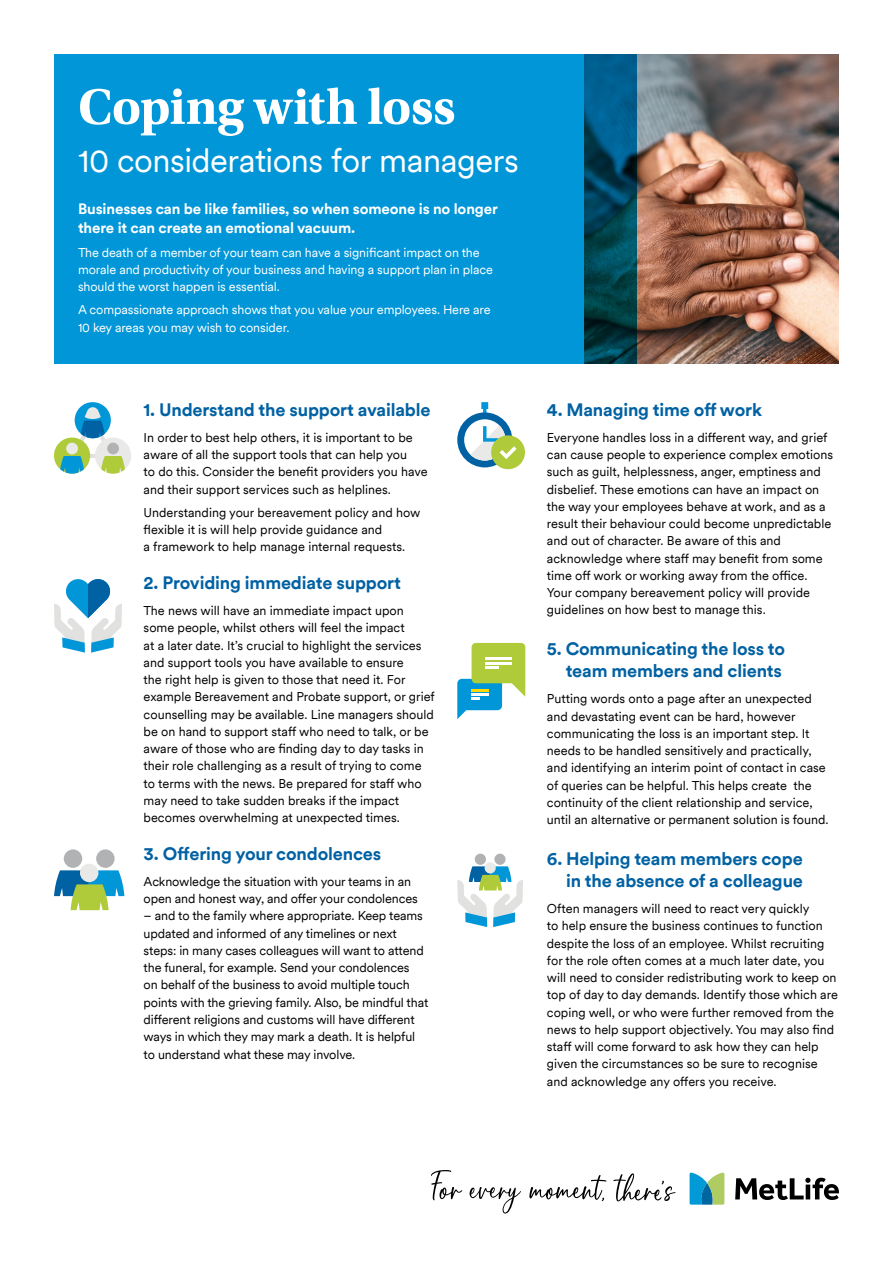
<style>
.page{position:relative;width:893px;height:1263px;background:#fff}
.page>*{position:absolute;margin:0;border:0;box-sizing:border-box;transform-origin:0 0}
.t1{font:700 52.5px "Utopia Std";letter-spacing:-.01em;color:#fff}
.t2{font:33px "Met Life Circular TT";letter-spacing:-.015em;color:#fff}
.t3{font:700 18px/21.6px "Met Life Circular TT";letter-spacing:-.01em;color:#0061a3;text-align:right}
.t4{font:700 15px/19.5px "Met Life Circular TT";letter-spacing:-.01em;color:#fff}
.t5{font:12.75px/17.2px "Met Life Circular TT";color:#000}
.t6{font:12.75px/17.2px "Met Life Circular TT";letter-spacing:-.01em;color:#fff}
</style>
<div class="page">
<svg style="left:690px;top:1172px;width:34px;height:32px"></svg>
<svg style="left:735px;top:1178px;width:104px;height:22px"></svg>
<svg style="left:431px;top:1170px;width:31px;height:30px"></svg>
<svg style="left:613px;top:1173px;width:63px;height:28px"></svg>
<svg style="left:470px;top:1187px;width:51px;height:26px"></svg>
<svg style="left:529px;top:1175px;width:77px;height:26px"></svg>
<div style="left:54px;top:54px;width:582px;height:309px;background:#0096d8"></div>
<img style="left:585px;top:54px;width:254px;height:309px">
<svg style="left:54px;top:579px;width:68px;height:74px"></svg>
<svg style="left:457px;top:643px;width:68px;height:76px"></svg>
<div style="left:54px;top:437px;width:36px;height:37px;background:#afcb3a;border-radius:50%"></div>
<div style="left:95px;top:437px;width:36px;height:37px;background:#e9eae8;border-radius:50%"></div>
<div style="left:75px;top:402px;width:36px;height:36px;background:#0096d8;border-radius:50%"></div>
<svg style="left:60px;top:407px;width:65px;height:67px"></svg>
<svg style="left:481px;top:402px;width:7px;height:10px"></svg>
<div style="left:457px;top:412px;width:55px;height:55px;background:#0061a3;border-radius:50%"></div>
<div style="left:464px;top:419px;width:41px;height:41px;background:#fff;border-radius:50%"></div>
<div style="left:491px;top:435px;width:34px;height:34px;background:#afcb3a;border-radius:50%"></div>
<svg style="left:470px;top:425px;width:47px;height:38px"></svg>
<div style="left:494px;top:854px;width:12px;height:11px;background:#b1b2b4;border-radius:50%"></div>
<div style="left:475px;top:854px;width:11px;height:11px;background:#b1b2b4;border-radius:50%"></div>
<div style="left:485px;top:862px;width:11px;height:11px;background:#e9eae8;border-radius:50%"></div>
<svg style="left:457px;top:866px;width:66px;height:61px"></svg>
<div style="left:96px;top:849px;width:19px;height:19px;background:#b1b2b4;border-radius:50%"></div>
<div style="left:64px;top:849px;width:18px;height:19px;background:#b1b2b4;border-radius:50%"></div>
<div style="left:80px;top:864px;width:18px;height:18px;background:#e9eae8;border-radius:50%"></div>
<svg style="left:54px;top:870px;width:70px;height:40px"></svg>
<h1 class="t1" style="left:78px;top:76px;width:379px">Coping with loss</h1>
<h2 class="t2" style="left:78px;top:138px;width:442px">10 considerations for managers</h2>
<p class="t4" style="left:78px;top:198px;width:421px">Businesses can be like families, so when someone is no longer there it can create an emotional vacuum.</p>
<p class="t6" style="left:78px;top:243px;width:416px">The death of a member of your team can have a significant impact on the morale and productivity of your business and having a support plan in place should the worst happen is essential.</p>
<p class="t6" style="left:78px;top:301px;width:414px">A compassionate approach shows that you value your employees. Here are<br>10 key areas you may wish to consider.</p>
<h3 class="t3" style="left:144px;top:398px;width:288px">1. Understand the support available</h3>
<p class="t5" style="left:144px;top:428px;width:286px">In order to best help others, it is important to be aware of all the support tools that can help you<br>to do this. Consider the benefit providers you have and their support services such as helplines.</p>
<p class="t5" style="left:144px;top:503px;width:278px">Understanding your bereavement policy and how flexible it is will help provide guidance and<br>a framework to help manage internal requests.</p>
<h3 class="t3" style="left:144px;top:571px;width:259px">2. Providing immediate support</h3>
<p class="t5" style="left:144px;top:601px;width:293px">The news will have an immediate impact upon some people, whilst others will feel the impact<br>at a later date. It’s crucial to highlight the services and support tools you have available to ensure<br>the right help is given to those that need it. For example Bereavement and Probate support, or grief counselling may be available. Line managers should be on hand to support staff who need to talk, or be aware of those who are finding day to day tasks in their role challenging as a result of trying to come to terms with the news. Be prepared for staff who may need to take sudden breaks if the impact becomes overwhelming at unexpected times.</p>
<h3 class="t3" style="left:144px;top:842px;width:239px">3. Offering your condolences</h3>
<p class="t5" style="left:144px;top:872px;width:276px">Acknowledge the situation with your teams in an open and honest way, and offer your condolences</p>
<p class="t5" style="left:144px;top:907px;width:286px">– and to the family where appropriate. Keep teams updated and informed of any timelines or next steps: in many cases colleagues will want to attend the funeral, for example. Send your condolences<br>on behalf of the business to avoid multiple touch points with the grieving family. Also, be mindful that different religions and customs will have different ways in which they may mark a death. It is helpful to understand what these may involve.</p>
<h3 class="t3" style="left:547px;top:398px;width:217px">4. Managing time off work</h3>
<p class="t5" style="left:547px;top:428px;width:288px">Everyone handles loss in a different way, and grief can cause people to experience complex emotions such as guilt, helplessness, anger, emptiness and disbelief. These emotions can have an impact on the way your employees behave at work, and as a result their behaviour could become unpredictable and out of character. Be aware of this and acknowledge where staff may benefit from some time off work or working away from the office.<br>Your company bereavement policy will provide guidelines on how best to manage this.</p>
<h3 class="t3" style="left:547px;top:637px;width:240px">5. Communicating the loss to team members and clients</h3>
<p class="t5" style="left:547px;top:690px;width:283px">Putting words onto a page after an unexpected and devastating event can be hard, however communicating the loss is an important step. It needs to be handled sensitively and practically, and identifying an interim point of contact in case of queries can be helpful. This helps create the continuity of the client relationship and service, until an alternative or permanent solution is found.</p>
<h3 class="t3" style="left:547px;top:847px;width:258px">6. Helping team members cope in the absence of a colleague</h3>
<p class="t5" style="left:547px;top:899px;width:293px">Often managers will need to react very quickly<br>to help ensure the business continues to function despite the loss of an employee. Whilst recruiting for the role often comes at a much later date, you will need to consider redistributing work to keep on top of day to day demands. Identify those which are coping well, or who were further removed from the news to help support objectively. You may also find staff will come forward to ask how they can help given the circumstances so be sure to recognise and acknowledge any offers you receive.</p>
</div>
